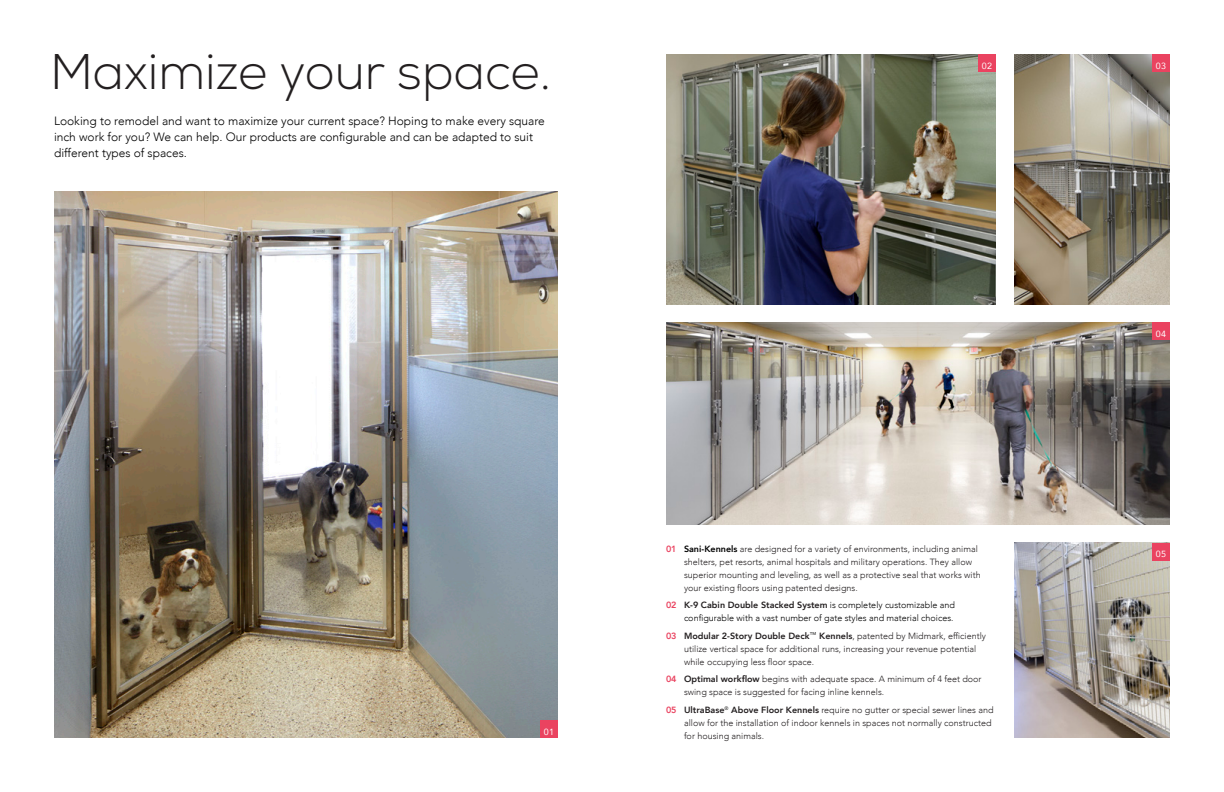
<style>
.page{position:relative;width:1224px;height:792px;background:#fff}
.page>*{position:absolute;margin:0;border:0;box-sizing:border-box;transform-origin:0 0}
.Headline_Style_2{font:300 50px "Nexa";color:#231f20}
.Headline_Style_5{font:300 12px/16px "Avenir";color:#000}
.t1{font:300 9px/13px "Avenir";color:#231f20}
.t2{font:300 9px/13px "Avenir";color:#000;text-align:right}
.Numbers_and_Stats_St{font:8.9px "Avenir";letter-spacing:.02em;color:#fff}
.s1{font-weight:800;color:#ea4360}
.s2{font-weight:800;color:#000}
.s3{font-weight:800;color:#231f20}
.s4{font-weight:800}
</style>
<div class="page">
<img style="left:54px;top:191px;width:504px;height:547px">
<div style="left:540px;top:720px;width:18px;height:18px;background:#ea4360"></div>
<img style="left:666px;top:54px;width:330px;height:250px">
<img style="left:666px;top:322px;width:504px;height:203px">
<div style="left:978px;top:54px;width:18px;height:18px;background:#ea4360"></div>
<div style="left:1152px;top:322px;width:18px;height:18px;background:#ea4360"></div>
<img style="left:1014px;top:54px;width:156px;height:250px">
<div style="left:1152px;top:54px;width:18px;height:18px;background:#ea4360"></div>
<img style="left:1014px;top:543px;width:156px;height:195px">
<div style="left:1152px;top:543px;width:18px;height:18px;background:#ea4360"></div>
<p class="Headline_Style_2" style="left:50px;top:43px;width:503px">Maximize your space.</p>
<p class="Headline_Style_5" style="left:54px;top:113px;width:492px">Looking to remodel and want to maximize your current space? Hoping to make every square inch work for you? We can help. Our products are configurable and can be adapted to suit different types of spaces.</p>
<p class="Numbers_and_Stats_St" style="left:982px;top:58px;width:12px">02</p>
<p class="Numbers_and_Stats_St" style="left:544px;top:724px;width:12px">01</p>
<p class="t1" style="left:684px;top:542px;width:298px;text-indent:-18px"><span class="s1">01</span> <span class="s2">Sani-Kennels</span> are designed for a variety of environments, including animal shelters, pet resorts, animal hospitals and military operations. They allow superior mounting and leveling, as well as a protective seal that works with your existing floors using patented designs.</p>
<p class="t2" style="left:666px;top:599px;width:291px"><span class="s1">02</span> <span class="s3">K-9 Cabin Double Stacked System</span> is completely customizable and configurable with a vast number of gate styles and material choices.</p>
<p class="t1" style="left:684px;top:629px;width:304px;text-indent:-18px"><span class="s1">03</span> <span class="s4">Modular 2-Story Double Deck</span><sup>™</sup> <span class="s4">Kennels</span>, patented by Midmark, efficiently utilize vertical space for additional runs, increasing your revenue potential while occupying less floor space.</p>
<p class="t1" style="left:684px;top:673px;width:299px;text-indent:-18px"><span class="s1">04</span> <span class="s4">Optimal workflow</span> begins with adequate space. A minimum of 4 feet door swing space is suggested for facing inline kennels.</p>
<p class="t1" style="left:684px;top:703px;width:311px;text-indent:-18px"><span class="s1">05</span> <span class="s4">UltraBase</span><sup>®</sup> <span class="s4">Above Floor Kennels</span> require no gutter or special sewer lines and allow for the installation of indoor kennels in spaces not normally constructed for housing animals.</p>
<p class="Numbers_and_Stats_St" style="left:1156px;top:58px;width:12px">03</p>
<p class="Numbers_and_Stats_St" style="left:1156px;top:327px;width:12px">04</p>
<p class="Numbers_and_Stats_St" style="left:1156px;top:547px;width:12px">05</p>
</div>
